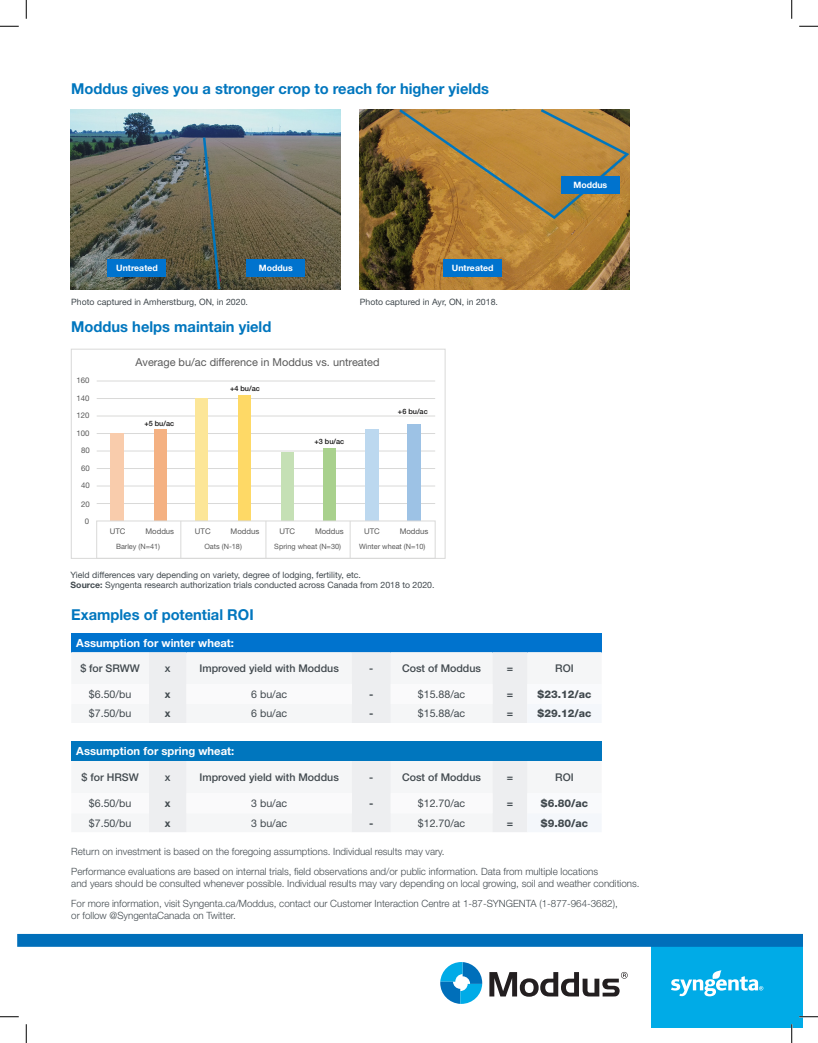
<style>
.page{position:relative;width:818px;height:1043px;background:#fff}
.page>*{position:absolute;margin:0;border:0;box-sizing:border-box;transform-origin:0 0}
.t1{font:700 15px "Helvetica Neue LT Std";color:#0076be}
.t2{font:700 11.25px "Helvetica Neue LT Std";color:#fff}
.t3{font:11px "Helvetica Neue LT Std";color:#595959}
.t4{font:500 10.62px "Helvetica Neue LT Std";color:#41494e}
.t5{font:10.62px "Helvetica Neue LT Std";color:#41494e}
.t6{font:800 10.62px "Helvetica Neue LT Std";color:#41494e}
.t7{font:700 10.62px "Helvetica Neue LT Std";color:#41494e}
.t8{font:300 10px/20px "Helvetica Neue LT Std";color:#41494e}
.t9{font:8.75px/10.5px "Helvetica Neue LT Std";color:#41494e}
.t10{font:700 8.75px "Helvetica Neue LT Std";color:#fff}
.t11{font:7.75px "Helvetica Neue LT Std";color:#595959}
.t12{font:7.25px "Helvetica Neue LT Std";color:#595959}
.t13{font:500 7.25px "Helvetica Neue LT Std";color:#161515}
.s1{font-weight:700}
</style>
<div class="page">
<div style="left:651px;top:934px;width:151px;height:94px;background:#00abe7"></div>
<svg style="left:17px;top:933px;width:785px;height:13px;background:#1279be"></svg>
<svg style="left:671px;top:970px;width:92px;height:26px"></svg>
<svg style="left:440px;top:962px;width:42px;height:41px"></svg>
<svg style="left:489px;top:971px;width:138px;height:25px"></svg>
<img style="left:71px;top:109px;width:270px;height:180px">
<img style="left:359px;top:109px;width:270px;height:180px">
<div style="left:107px;top:259px;width:59px;height:18px;background:#0073ce"></div>
<div style="left:443px;top:259px;width:58px;height:18px;background:#0073ce"></div>
<div style="left:247px;top:259px;width:58px;height:18px;background:#0073ce"></div>
<div style="left:71px;top:349px;width:374px;height:210px;border:1px solid #d9d9d8"></div>
<hr style="left:97px;top:380px;width:338px;height:1px;background:#d9d9d8">
<hr style="left:97px;top:398px;width:338px;height:1px;background:#d9d9d8">
<hr style="left:97px;top:415px;width:338px;height:1px;background:#d9d9d8">
<hr style="left:97px;top:433px;width:338px;height:1px;background:#d9d9d8">
<hr style="left:97px;top:450px;width:338px;height:1px;background:#d9d9d8">
<hr style="left:97px;top:468px;width:338px;height:1px;background:#d9d9d8">
<hr style="left:97px;top:485px;width:338px;height:1px;background:#d9d9d8">
<hr style="left:97px;top:503px;width:338px;height:1px;background:#d9d9d8">
<div style="left:110px;top:433px;width:14px;height:88px;background:#f9ccac"></div>
<div style="left:154px;top:429px;width:12px;height:92px;background:#f4b182"></div>
<div style="left:195px;top:398px;width:13px;height:123px;background:#fce698"></div>
<div style="left:238px;top:395px;width:13px;height:126px;background:#fed966"></div>
<div style="left:281px;top:453px;width:13px;height:68px;background:#c5e0b5"></div>
<div style="left:323px;top:449px;width:13px;height:72px;background:#a9d18d"></div>
<div style="left:364px;top:429px;width:14px;height:92px;background:#bcd8ef"></div>
<div style="left:407px;top:424px;width:14px;height:97px;background:#9dc2e5"></div>
<div style="left:96px;top:520px;width:339px;height:39px;border:1px solid #d9d9d8"></div>
<hr style="left:180px;top:521px;width:1px;height:37px;background:#d9d9d8">
<hr style="left:265px;top:521px;width:1px;height:37px;background:#d9d9d8">
<hr style="left:349px;top:521px;width:1px;height:37px;background:#d9d9d8">
<svg style="left:201px;top:135px;width:21px;height:155px;background:#5b645c"></svg>
<div style="left:71px;top:633px;width:530px;height:19px;background:#0073ce"></div>
<div style="left:149px;top:652px;width:378px;height:180px;background:#f5f6f7"></div>
<svg style="left:71px;top:684px;width:421px;height:129px;fill:#f5f6f7"></svg>
<svg style="left:527px;top:704px;width:74px;height:128px"></svg>
<div style="left:71px;top:741px;width:530px;height:19px;background:#0076be"></div>
<svg style="left:396px;top:109px;width:234px;height:112px;background:#ab803c"></svg>
<div style="left:561px;top:177px;width:58px;height:17px;background:#0073ce"></div>
<svg style="left:0;top:25px;width:19px;height:2px"></svg>
<svg style="left:799px;top:25px;width:19px;height:2px"></svg>
<svg style="left:0;top:1016px;width:19px;height:1px"></svg>
<svg style="left:799px;top:1015px;width:19px;height:2px"></svg>
<svg style="left:25px;top:0;width:2px;height:19px"></svg>
<svg style="left:25px;top:1024px;width:2px;height:18px"></svg>
<svg style="left:791px;top:0;width:1px;height:19px"></svg>
<svg style="left:790px;top:1024px;width:2px;height:18px"></svg>
<p class="t1" style="left:71px;top:79px;width:419px">Moddus gives you a stronger crop to reach for higher yields</p>
<p class="t10" style="left:116px;top:262px;width:43px">Untreated</p>
<p class="t10" style="left:259px;top:262px;width:35px">Moddus</p>
<p class="t10" style="left:452px;top:262px;width:43px">Untreated</p>
<p class="t9" style="left:71px;top:296px;width:178px">Photo captured in Amherstburg, ON, in 2020.</p>
<p class="t9" style="left:360px;top:296px;width:140px">Photo captured in Ayr, ON, in 2018.</p>
<p class="t1" style="left:71px;top:317px;width:201px">Moddus helps maintain yield</p>
<p class="t11" style="left:76px;top:376px;width:15px">160</p>
<p class="t11" style="left:76px;top:393px;width:15px">140</p>
<p class="t11" style="left:76px;top:411px;width:15px">120</p>
<p class="t11" style="left:76px;top:428px;width:15px">100</p>
<p class="t11" style="left:81px;top:446px;width:10px">80</p>
<p class="t11" style="left:81px;top:463px;width:10px">60</p>
<p class="t11" style="left:81px;top:481px;width:10px">40</p>
<p class="t11" style="left:81px;top:499px;width:10px">20</p>
<p class="t11" style="left:85px;top:517px;width:6px">0</p>
<p class="t3" style="left:136px;top:355px;width:245px">Average bu/ac difference in Moddus vs. untreated</p>
<p class="t13" style="left:144px;top:419px;width:31px">+5 bu/ac</p>
<p class="t13" style="left:230px;top:384px;width:31px">+4 bu/ac</p>
<p class="t13" style="left:314px;top:437px;width:31px">+3 bu/ac</p>
<p class="t13" style="left:398px;top:407px;width:31px">+6 bu/ac</p>
<p class="t11" style="left:110px;top:527px;width:17px">UTC</p>
<p class="t11" style="left:145px;top:527px;width:30px">Moddus</p>
<p class="t12" style="left:116px;top:542px;width:46px">Barley (N=41)</p>
<p class="t11" style="left:195px;top:527px;width:17px">UTC</p>
<p class="t11" style="left:230px;top:527px;width:30px">Moddus</p>
<p class="t12" style="left:204px;top:542px;width:39px">Oats (N-18)</p>
<p class="t11" style="left:279px;top:527px;width:17px">UTC</p>
<p class="t11" style="left:315px;top:527px;width:30px">Moddus</p>
<p class="t12" style="left:274px;top:542px;width:68px">Spring wheat (N=30)</p>
<p class="t11" style="left:364px;top:527px;width:17px">UTC</p>
<p class="t11" style="left:399px;top:527px;width:30px">Moddus</p>
<p class="t12" style="left:359px;top:542px;width:68px">Winter wheat (N=10)</p>
<p class="t9" style="left:71px;top:569px;width:365px">Yield differences vary depending on variety, degree of lodging, fertility, etc.<br><span class="s1">Source:</span> Syngenta research authorization trials conducted across Canada from 2018 to 2020.</p>
<p class="t1" style="left:71px;top:605px;width:184px">Examples of potential ROI</p>
<p class="t10" style="left:573px;top:179px;width:35px">Moddus</p>
<p class="t2" style="left:76px;top:635px;width:159px">Assumption for winter wheat:</p>
<p class="t4" style="left:80px;top:661px;width:61px">$ for SRWW</p>
<p class="t4" style="left:165px;top:661px;width:7px">x</p>
<p class="t4" style="left:199px;top:661px;width:141px">Improved yield with Moddus</p>
<p class="t4" style="left:369px;top:661px;width:6px">-</p>
<p class="t4" style="left:402px;top:661px;width:80px">Cost of Moddus</p>
<p class="t4" style="left:506px;top:661px;width:8px">=</p>
<p class="t4" style="left:555px;top:661px;width:20px">ROI</p>
<p class="t5" style="left:89px;top:687px;width:44px">$6.50/bu</p>
<p class="t7" style="left:165px;top:687px;width:7px">x</p>
<p class="t5" style="left:251px;top:687px;width:38px">6 bu/ac</p>
<p class="t7" style="left:369px;top:687px;width:6px">-</p>
<p class="t5" style="left:418px;top:687px;width:49px">$15.88/ac</p>
<p class="t7" style="left:506px;top:687px;width:8px">=</p>
<p class="t6" style="left:537px;top:687px;width:55px">$23.12/ac</p>
<p class="t5" style="left:89px;top:707px;width:44px">$7.50/bu</p>
<p class="t7" style="left:165px;top:707px;width:7px">x</p>
<p class="t5" style="left:251px;top:707px;width:38px">6 bu/ac</p>
<p class="t7" style="left:369px;top:707px;width:6px">-</p>
<p class="t5" style="left:418px;top:707px;width:49px">$15.88/ac</p>
<p class="t7" style="left:506px;top:707px;width:8px">=</p>
<p class="t6" style="left:537px;top:707px;width:55px">$29.12/ac</p>
<p class="t2" style="left:76px;top:743px;width:159px">Assumption for spring wheat:</p>
<p class="t4" style="left:81px;top:770px;width:59px">$ for HRSW</p>
<p class="t4" style="left:165px;top:770px;width:7px">x</p>
<p class="t4" style="left:199px;top:770px;width:141px">Improved yield with Moddus</p>
<p class="t4" style="left:369px;top:770px;width:6px">-</p>
<p class="t4" style="left:402px;top:770px;width:80px">Cost of Moddus</p>
<p class="t4" style="left:506px;top:770px;width:8px">=</p>
<p class="t4" style="left:555px;top:770px;width:20px">ROI</p>
<p class="t5" style="left:89px;top:797px;width:44px">$6.50/bu</p>
<p class="t7" style="left:165px;top:796px;width:7px">x</p>
<p class="t5" style="left:251px;top:797px;width:38px">3 bu/ac</p>
<p class="t7" style="left:369px;top:796px;width:6px">-</p>
<p class="t5" style="left:418px;top:797px;width:49px">$12.70/ac</p>
<p class="t7" style="left:506px;top:796px;width:8px">=</p>
<p class="t6" style="left:541px;top:797px;width:49px">$6.80/ac</p>
<p class="t5" style="left:89px;top:816px;width:44px">$7.50/bu</p>
<p class="t7" style="left:165px;top:816px;width:7px">x</p>
<p class="t5" style="left:251px;top:816px;width:38px">3 bu/ac</p>
<p class="t7" style="left:369px;top:816px;width:6px">-</p>
<p class="t5" style="left:418px;top:816px;width:49px">$12.70/ac</p>
<p class="t7" style="left:506px;top:816px;width:8px">=</p>
<p class="t6" style="left:541px;top:816px;width:49px">$9.80/ac</p>
<p class="t8" style="left:71px;top:841px;width:528px">Return on investment is based on the foregoing assumptions. Individual results may vary.<br>Performance evaluations are based on internal trials, field observations and/or public information. Data from multiple locations</p>
<p class="t8" style="left:71px;top:873px;width:569px">and years should be consulted whenever possible. Individual results may vary depending on local growing, soil and weather conditions.<br>For more information, visit Syngenta.ca/Moddus, contact our Customer Interaction Centre at 1-87-SYNGENTA (1-877-964-3682),</p>
<p class="t8" style="left:71px;top:905px;width:166px">or follow @SyngentaCanada on Twitter.</p>
</div>
